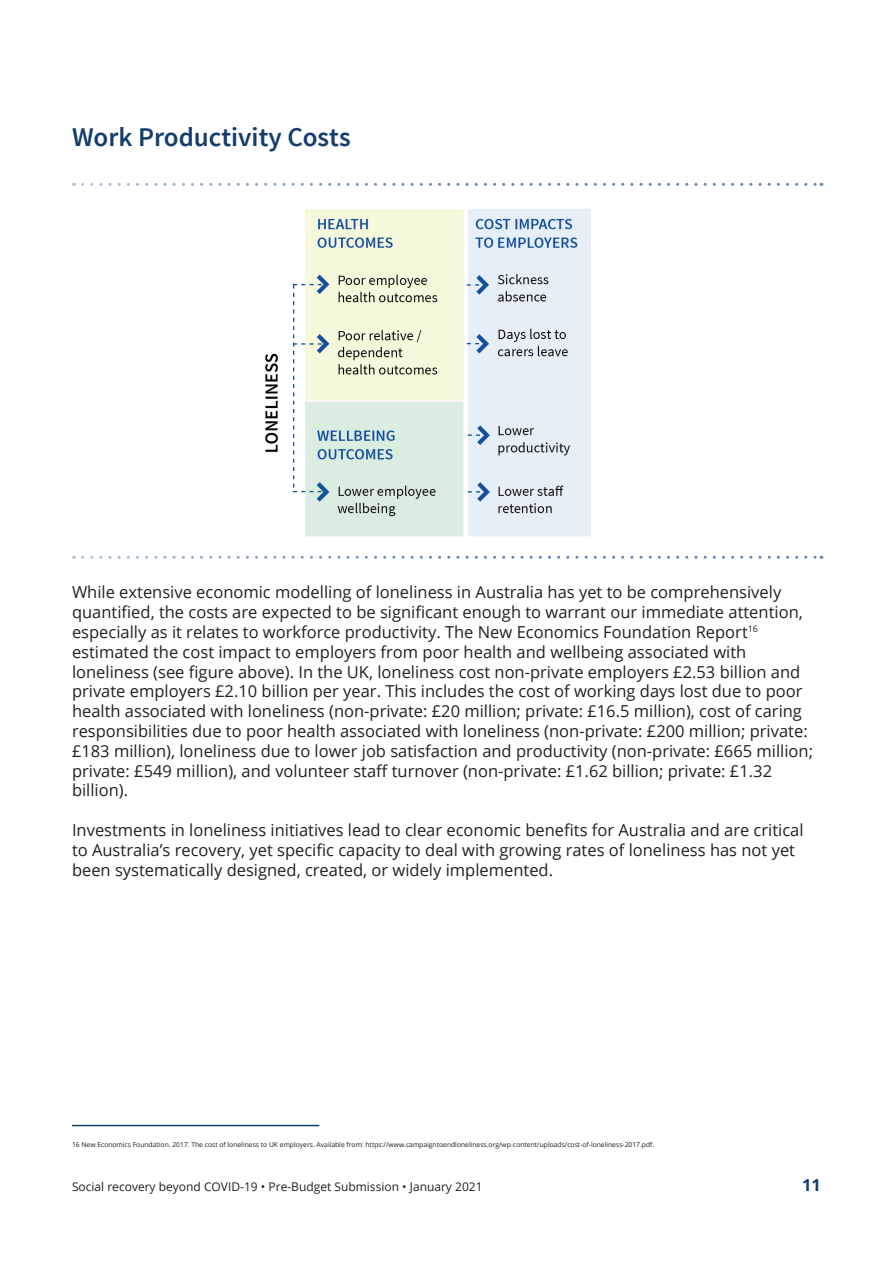
<style>
.page{position:relative;width:893px;height:1263px;background:#fff}
.page>*{position:absolute;margin:0;border:0;box-sizing:border-box;transform-origin:0 0}
.t1{font:600 27px "Source Sans Pro";color:#143d6e}
.t2{font:16.5px/19.8px "Open Sans";color:#231f20}
.t3{font:700 16.5px "Open Sans";color:#143d6e}
.t4{font:12px "Open Sans";color:#231f20}
.t5{font:6.75px "Open Sans";color:#231f20}
</style>
<div class="page">
<svg style="left:83px;top:183px;width:739px;height:3px"></svg>
<img style="left:265px;top:209px;width:326px;height:328px">
<svg style="left:83px;top:556px;width:739px;height:3px"></svg>
<hr style="left:72px;top:1125px;width:247px;height:1px;background:#143d6e">
<h1 class="t1" style="left:72px;top:120px;width:280px">Work Productivity Costs</h1>
<p class="t2" style="left:72px;top:582px;width:742px">While extensive economic modelling of loneliness in Australia has yet to be comprehensively quantified, the costs are expected to be significant enough to warrant our immediate attention, especially as it relates to workforce productivity. The New Economics Foundation Report<sup>16 </sup>estimated the cost impact to employers from poor health and wellbeing associated with loneliness (see figure above). In the UK, loneliness cost non-private employers £2.53 billion and private employers £2.10 billion per year. This includes the cost of working days lost due to poor health associated with loneliness (non-private: £20 million; private: £16.5 million), cost of caring responsibilities due to poor health associated with loneliness (non-private: £200 million; private: £183 million), loneliness due to lower job satisfaction and productivity (non-private: £665 million; private: £549 million), and volunteer staff turnover (non-private: £1.62 billion; private: £1.32 billion).</p>
<p class="t2" style="left:72px;top:820px;width:733px">Investments in loneliness initiatives lead to clear economic benefits for Australia and are critical to Australia’s recovery, yet specific capacity to deal with growing rates of loneliness has not yet been systematically designed, created, or widely implemented.</p>
<p class="t5" style="left:72px;top:1140px;width:584px">16 New Economics Foundation. 2017. The cost of loneliness to UK employers. Available from: https://www.campaigntoendloneliness.org/wp-content/uploads/cost-of-loneliness-2017.pdf.</p>
<p class="t4" style="left:72px;top:1178px;width:412px">Social recovery beyond COVID-19 • Pre-Budget Submission • January 2021</p>
<p class="t3" style="left:802px;top:1173px;width:20px">11</p>
</div>
